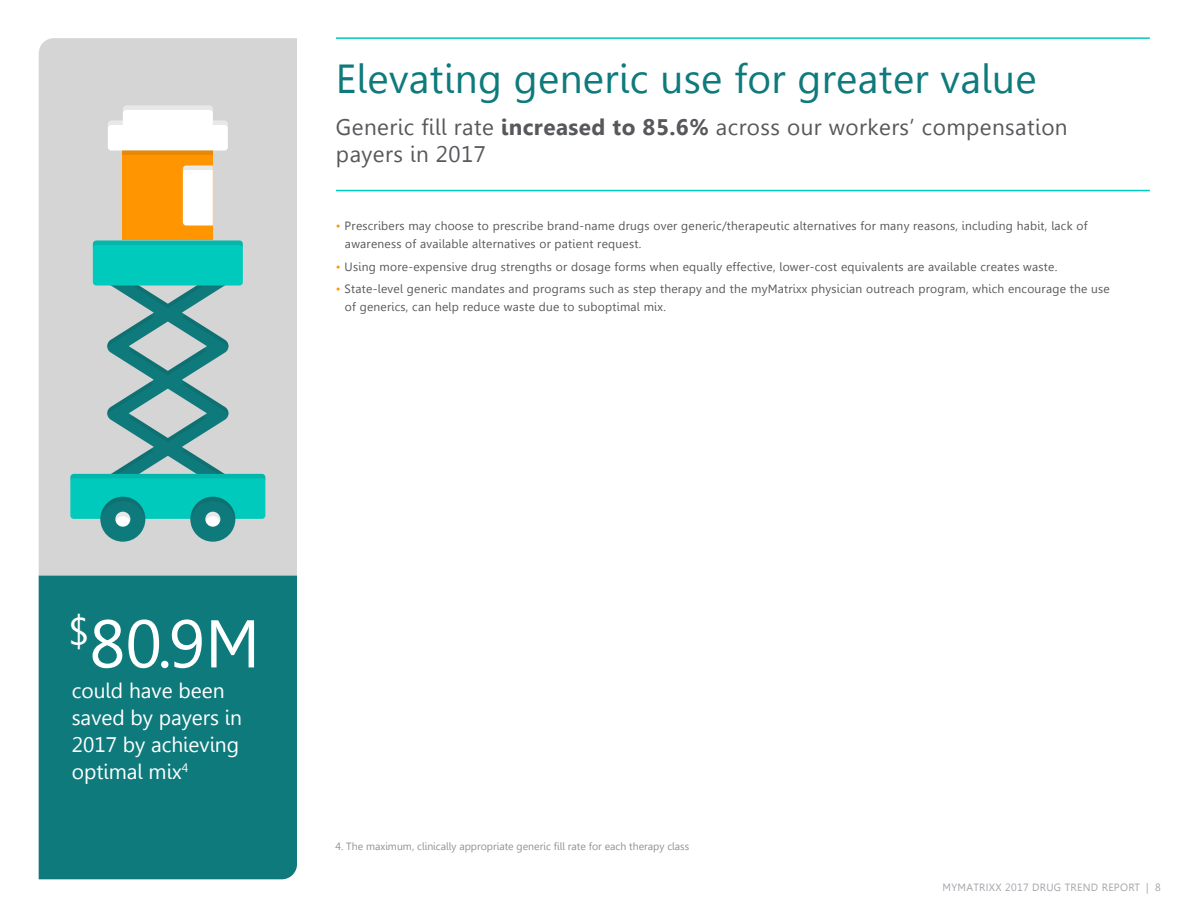
<style>
.page{position:relative;width:1188px;height:918px;background:#fff}
.page>*{position:absolute;margin:0;border:0;box-sizing:border-box;transform-origin:0 0}
.t1{font:67.35px "Gisha";color:#fff}
.t2{font:40.5px "Gisha";letter-spacing:.01em;color:#0e7a7c}
.t3{font:22.5px/27px "Gisha";letter-spacing:.02em;color:#57585b}
.t4{font:21px/27px "Gisha";color:#fff}
.t5{font:12px/18px "Gisha";letter-spacing:.02em;color:#57585b}
.t6{font:10.5px "Gisha";color:#8f9194}
.t7{font:10.5px "Gisha";letter-spacing:.03em;color:#a3a5a9}
.s1{font-weight:700}
.s2{color:#ff9500}
</style>
<div class="page">
<div style="left:39px;top:38px;width:258px;height:538px;background:#d5d5d6"></div>
<div style="left:39px;top:576px;width:258px;height:303px;background:#0e7a7c"></div>
<hr style="left:336px;top:190px;width:814px;height:1px;background:#00cabb">
<hr style="left:336px;top:37px;width:814px;height:2px;background:#00cabb">
<div style="left:123px;top:150px;width:90px;height:90px;background:#ff9500"></div>
<div style="left:70px;top:474px;width:195px;height:45px;background:#00cabb;border-radius:3px"></div>
<div style="left:100px;top:497px;width:45px;height:45px;background:#0e7a7c;border-radius:50%"></div>
<div style="left:190px;top:497px;width:45px;height:45px;background:#0e7a7c;border-radius:50%"></div>
<div style="left:205px;top:512px;width:15px;height:15px;background:#fff;border-radius:50%"></div>
<div style="left:115px;top:512px;width:15px;height:15px;background:#fff;border-radius:50%"></div>
<div style="left:93px;top:241px;width:150px;height:45px;background:#00cabb;border-radius:3px"></div>
<div style="left:123px;top:150px;width:90px;height:5px;background:#e98802"></div>
<svg style="left:93px;top:241px;width:150px;height:7px"></svg>
<svg style="left:190px;top:497px;width:45px;height:24px"></svg>
<svg style="left:100px;top:497px;width:45px;height:24px"></svg>
<svg style="left:70px;top:270px;width:195px;height:218px;background:#8ebebd"></svg>
<svg style="left:183px;top:166px;width:30px;height:60px;background:#fdfbf9"></svg>
<svg style="left:108px;top:106px;width:120px;height:45px"></svg>
<h2 class="t2" style="left:336px;top:55px;width:702px">Elevating generic use for greater value</h2>
<h3 class="t3" style="left:336px;top:113px;width:733px">Generic fill rate <span class="s1">increased to 85.6%</span> across our workers’ compensation payers in 2017</h3>
<p class="t5" style="left:345px;top:217px;width:744px;text-indent:-9px"><span class="s2">•</span> Prescribers may choose to prescribe brand-name drugs over generic/therapeutic alternatives for many reasons, including habit, lack of awareness of available alternatives or patient request.</p>
<p class="t5" style="left:336px;top:258px;width:723px"><span class="s2">•</span> Using more-expensive drug strengths or dosage forms when equally effective, lower-cost equivalents are available creates waste.</p>
<p class="t5" style="left:345px;top:280px;width:766px;text-indent:-9px"><span class="s2">•</span> State-level generic mandates and programs such as step therapy and the myMatrixx physician outreach program, which encourage the use of generics, can help reduce waste due to suboptimal mix.</p>
<h1 class="t1" style="left:68px;top:605px;width:194px"><sup>$</sup>80.9M</h1>
<h3 class="t4" style="left:72px;top:677px;width:172px">could have been saved by payers in<br>2017 by achieving optimal mix<sup>4</sup></h3>
<p class="t6" style="left:336px;top:840px;width:355px">4. The maximum, clinically appropriate generic fill rate for each therapy class</p>
<p class="t7" style="left:942px;top:881px;width:220px">MYMATRIXX 2017 DRUG TREND REPORT | 8</p>
</div>
